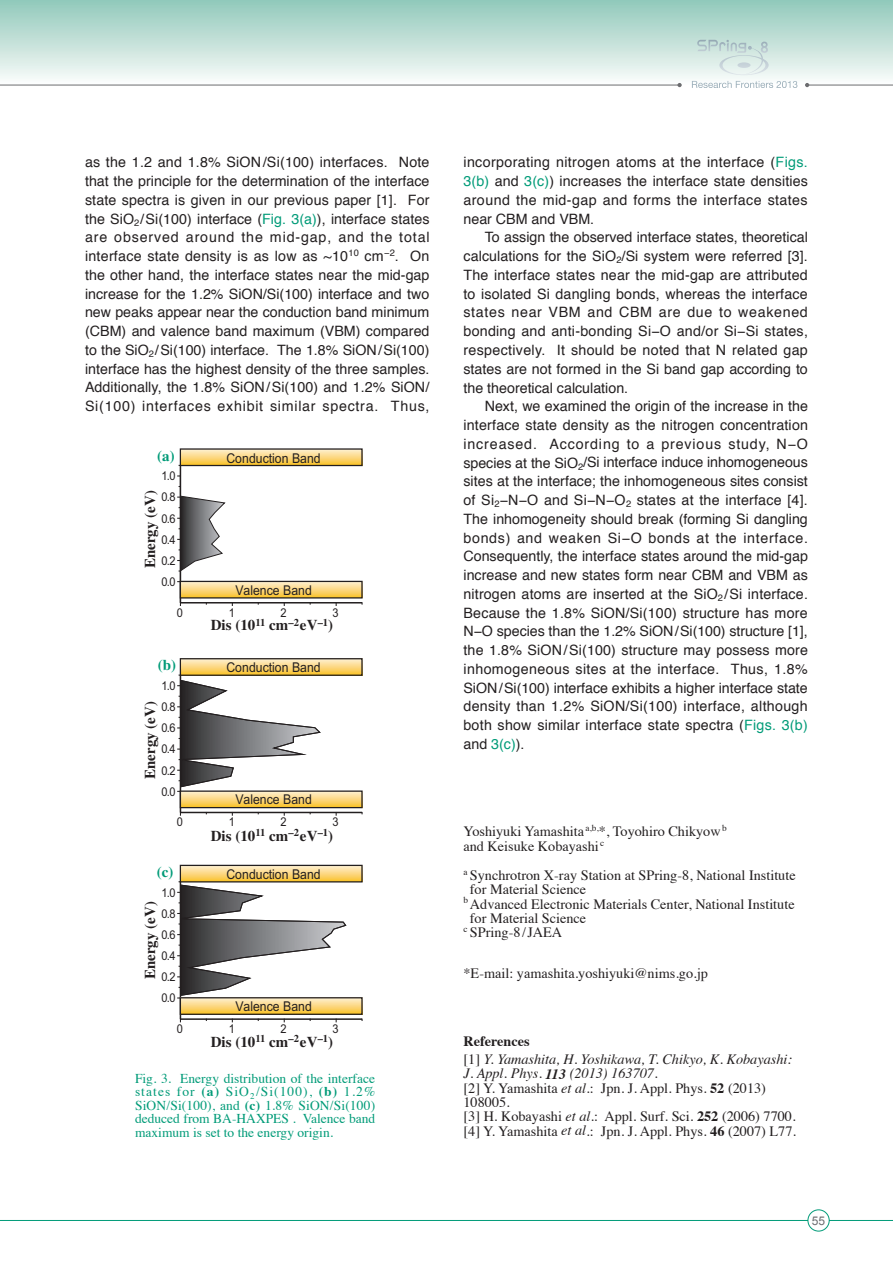
<style>
.page{position:relative;width:893px;height:1263px;background:#fff}
.page>*{position:absolute;margin:0;border:0;box-sizing:border-box;transform-origin:0 0}
.t1{font:700 15px "Times";color:#231f20}
.t2{font:700 15px "Times";color:#009b78}
.t3{font:14.25px/18.8px "Helvetica";letter-spacing:.015em;color:#231f20;text-align:justify}
.t4{font:14.25px/14.2px "Times";color:#231f20}
.t5{font:italic 14.25px/17.9px "Times";color:#231f20}
.t6{font:13.5px/13.5px "Times";color:#009b78;text-align:justify}
.t7{font:13.5px "Arial Narrow";color:#231f20;scale:1.11 1}
.t8{font:12.15px "Arial Narrow";color:#231f20;scale:1.11 1}
.t9{font:12px "Arial";color:#6c6d70}
.s1{color:#009b78}
.s2{font-weight:700}
.s3{font-weight:700;font-style:normal}
.s4{font-style:normal}
.s5{font-style:italic}
.s6{font-weight:700;font-style:italic}
</style>
<div class="page">
<div style="left:0;top:0;width:893px;height:85px;background:linear-gradient(to bottom,#91c8ba,#fbfdfb)"></div>
<hr style="left:0;top:85px;width:680px;height:1px;background:#6c6d70">
<hr style="left:807px;top:85px;width:86px;height:1px;background:#6c6d70">
<svg style="left:805px;top:83px;width:4px;height:4px"></svg>
<svg style="left:677px;top:83px;width:5px;height:4px"></svg>
<svg style="left:697px;top:40px;width:72px;height:35px;background:#d2e4e1"></svg>
<svg style="left:692px;top:81px;width:105px;height:7px"></svg>
<svg style="left:0;top:1209px;width:893px;height:22px"></svg>
<hr style="left:180px;top:602px;width:182px;height:1px;background:#231f20">
<svg style="left:178px;top:474px;width:48px;height:131px"></svg>
<hr style="left:180px;top:465px;width:1px;height:138px;background:#231f20">
<svg style="left:182px;top:583px;width:179px;height:13px;background:#fcd882"></svg>
<div style="left:180px;top:581px;width:183px;height:17px;border:1px solid #231f20"></div>
<svg style="left:182px;top:450px;width:179px;height:14px;background:#fcd982"></svg>
<div style="left:180px;top:448px;width:183px;height:18px;border:1px solid #231f20"></div>
<hr style="left:180px;top:812px;width:182px;height:1px;background:#231f20">
<svg style="left:321px;top:792px;width:40px;height:14px"></svg>
<div style="left:180px;top:790px;width:183px;height:18px;border:1px solid #231f20"></div>
<svg style="left:182px;top:660px;width:179px;height:14px;background:#fcdd92"></svg>
<div style="left:180px;top:658px;width:183px;height:18px;border:1px solid #231f20"></div>
<hr style="left:180px;top:1018px;width:182px;height:2px;background:#231f20">
<svg style="left:178px;top:881px;width:169px;height:141px"></svg>
<hr style="left:180px;top:882px;width:1px;height:137px;background:#231f20">
<svg style="left:182px;top:999px;width:179px;height:14px;background:#fcd880"></svg>
<div style="left:180px;top:997px;width:183px;height:18px;border:1px solid #231f20"></div>
<svg style="left:182px;top:867px;width:179px;height:13px;background:#fcd882"></svg>
<div style="left:180px;top:865px;width:183px;height:17px;border:1px solid #231f20"></div>
<svg style="left:177px;top:669px;width:144px;height:146px"></svg>
<p class="t3" style="left:85px;top:153px;width:346px">as the 1.2 and 1.8% SiON/Si(100) interfaces. Note that the principle for the determination of the interface state spectra is given in our previous paper [1]. For the SiO<sub>2</sub>/Si(100) interface (<span class="s1">Fig. 3(a)</span>), interface states are observed around the mid-gap, and the total interface state density is as low as ~10<sup>10</sup> cm<sup>−2</sup>. On the other hand, the interface states near the mid-gap increase for the 1.2% SiON/Si(100) interface and two new peaks appear near the conduction band minimum (CBM) and valence band maximum (VBM) compared to the SiO<sub>2</sub>/Si(100) interface. The 1.8% SiON/Si(100) interface has the highest density of the three samples.<br>Additionally, the 1.8% SiON/Si(100) and 1.2% SiON/ Si(100) interfaces exhibit similar spectra. Thus,</p>
<p class="t3" style="left:463px;top:154px;width:346px">incorporating nitrogen atoms at the interface (<span class="s1">Figs.<br>3(b)</span> and <span class="s1">3(c)</span>) increases the interface state densities around the mid-gap and forms the interface states near CBM and VBM.</p>
<p class="t3" style="left:463px;top:229px;width:346px;text-indent:21px">To assign the observed interface states, theoretical calculations for the SiO<sub>2</sub>/Si system were referred [3].<br>The interface states near the mid-gap are attributed to isolated Si dangling bonds, whereas the interface states near VBM and CBM are due to weakened bonding and anti-bonding Si−O and/or Si−Si states, respectively. It should be noted that N related gap states are not formed in the Si band gap according to the theoretical calculation.</p>
<p class="t3" style="left:463px;top:397px;width:346px;text-indent:21px">Next, we examined the origin of the increase in the interface state density as the nitrogen concentration increased. According to a previous study, N−O species at the SiO<sub>2</sub>/Si interface induce inhomogeneous sites at the interface; the inhomogeneous sites consist of Si<sub>2</sub>−N−O and Si−N−O<sub>2</sub> states at the interface [4].<br>The inhomogeneity should break (forming Si dangling bonds) and weaken Si−O bonds at the interface.<br>Consequently, the interface states around the mid-gap increase and new states form near CBM and VBM as nitrogen atoms are inserted at the SiO<sub>2</sub>/Si interface.<br>Because the 1.8% SiON/Si(100) structure has more N−O species than the 1.2% SiON/Si(100) structure [1], the 1.8% SiON/Si(100) structure may possess more inhomogeneous sites at the interface. Thus, 1.8% SiON/Si(100) interface exhibits a higher interface state density than 1.2% SiON/Si(100) interface, although both show similar interface state spectra (<span class="s1">Figs. 3(b) </span>and <span class="s1">3(c)</span>).</p>
<p class="t2" style="left:157px;top:442px;width:19px">(a)</p>
<p class="t1" style="left:136px;top:568px;width:79px;rotate:-90deg">Energy (eV)</p>
<p class="t7" style="left:226px;top:448px;width:87px">Conduction Band</p>
<p class="t8" style="left:161px;top:467px;width:14px">1.0</p>
<p class="t8" style="left:161px;top:488px;width:14px">0.8</p>
<p class="t8" style="left:161px;top:509px;width:14px">0.6</p>
<p class="t8" style="left:161px;top:530px;width:14px">0.4</p>
<p class="t8" style="left:161px;top:552px;width:14px">0.2</p>
<p class="t8" style="left:161px;top:573px;width:14px">0.0</p>
<p class="t7" style="left:235px;top:580px;width:70px">Valence Band</p>
<p class="t8" style="left:177px;top:604px;width:7px">0</p>
<p class="t8" style="left:229px;top:604px;width:7px">1</p>
<p class="t8" style="left:281px;top:604px;width:7px">2</p>
<p class="t8" style="left:332px;top:604px;width:7px">3</p>
<p class="t1" style="left:211px;top:611px;width:124px">Dis (10<sup>11</sup> cm<sup>–2</sup>eV<sup>–1</sup>)</p>
<p class="t2" style="left:158px;top:650px;width:20px">(b)</p>
<p class="t7" style="left:226px;top:657px;width:87px">Conduction Band</p>
<p class="t8" style="left:161px;top:677px;width:14px">1.0</p>
<p class="t1" style="left:136px;top:779px;width:79px;rotate:-90deg">Energy (eV)</p>
<p class="t8" style="left:161px;top:698px;width:14px">0.8</p>
<p class="t8" style="left:161px;top:719px;width:14px">0.6</p>
<p class="t8" style="left:161px;top:740px;width:14px">0.4</p>
<p class="t8" style="left:161px;top:761px;width:14px">0.2</p>
<p class="t8" style="left:161px;top:782px;width:14px">0.0</p>
<p class="t7" style="left:235px;top:790px;width:70px">Valence Band</p>
<p class="t8" style="left:177px;top:813px;width:7px">0</p>
<p class="t8" style="left:229px;top:813px;width:7px">1</p>
<p class="t8" style="left:281px;top:813px;width:7px">2</p>
<p class="t8" style="left:332px;top:813px;width:7px">3</p>
<p class="t2" style="left:157px;top:857px;width:18px">(c)</p>
<p class="t8" style="left:161px;top:883px;width:14px">1.0</p>
<p class="t1" style="left:136px;top:979px;width:79px;rotate:-90deg">Energy (eV)</p>
<p class="t8" style="left:161px;top:904px;width:14px">0.8</p>
<p class="t8" style="left:161px;top:926px;width:14px">0.6</p>
<p class="t8" style="left:161px;top:947px;width:14px">0.4</p>
<p class="t8" style="left:161px;top:968px;width:14px">0.2</p>
<p class="t8" style="left:161px;top:989px;width:14px">0.0</p>
<p class="t1" style="left:211px;top:821px;width:124px">Dis (10<sup>11</sup> cm<sup>–2</sup>eV<sup>–1</sup>)</p>
<p class="t7" style="left:226px;top:864px;width:87px">Conduction Band</p>
<p class="t7" style="left:235px;top:996px;width:70px">Valence Band</p>
<p class="t8" style="left:177px;top:1020px;width:7px">0</p>
<p class="t8" style="left:229px;top:1020px;width:7px">1</p>
<p class="t8" style="left:281px;top:1020px;width:7px">2</p>
<p class="t8" style="left:332px;top:1020px;width:7px">3</p>
<p class="t1" style="left:211px;top:1027px;width:124px">Dis (10<sup>11</sup> cm<sup>–2</sup>eV<sup>–1</sup>)</p>
<p class="t6" style="left:135px;top:1070px;width:242px">Fig. 3. Energy distribution of the interface states for <span class="s2">(a)</span> SiO<sub>2</sub>/Si(100), <span class="s2">(b)</span> 1.2% SiON/Si(100), and <span class="s2">(c)</span> 1.8% SiON/Si(100) deduced from BA-HAXPES . Valence band maximum is set to the energy origin.</p>
<p class="t4" style="left:463px;top:822px;width:265px;line-height:15px">Yoshiyuki Yamashita<sup>a,b,</sup>*, Toyohiro Chikyow<sup>b </sup>and Keisuke Kobayashi <sup>c</sup></p>
<p class="t4" style="left:463px;top:867px;width:334px"><sup>a</sup> Synchrotron X-ray Station at SPring-8, National Institute</p>
<p class="t4" style="left:470px;top:881px;width:118px">for Material Science</p>
<p class="t4" style="left:463px;top:895px;width:333px"><sup>b</sup> Advanced Electronic Materials Center, National Institute</p>
<p class="t4" style="left:470px;top:910px;width:118px">for Material Science</p>
<p class="t4" style="left:463px;top:924px;width:100px"><sup>c</sup> SPring-8/JAEA</p>
<p class="t4" style="left:463px;top:965px;width:246px">*E-mail: yamashita.yoshiyuki@nims.go.jp</p>
<p class="t5" style="left:463px;top:1032px;width:330px"><span class="s3">References<br></span><span class="s4">[1]</span> Y. Yamashita, H. Yoshikawa, T. Chikyo, K. Kobayashi:</p>
<p class="t4" style="left:463px;top:1065px;width:334px"><span class="s5">J. Appl. Phys.</span> <span class="s6">113</span> <span class="s5">(2013) 163707.<br></span>[2] Y. Yamashita <span class="s5">et al</span>.: Jpn. J. Appl. Phys. <span class="s2">52</span> (2013)<br>108005.<br>[3] H. Kobayashi <span class="s5">et al</span>.: Appl. Surf. Sci. <span class="s2">252</span> (2006) 7700. [4] Y. Yamashita <span class="s5">et al</span>.: Jpn. J. Appl. Phys. <span class="s2">46</span> (2007) L77.</p>
<p class="t9" style="left:812px;top:1213px;width:15px">55</p>
</div>
